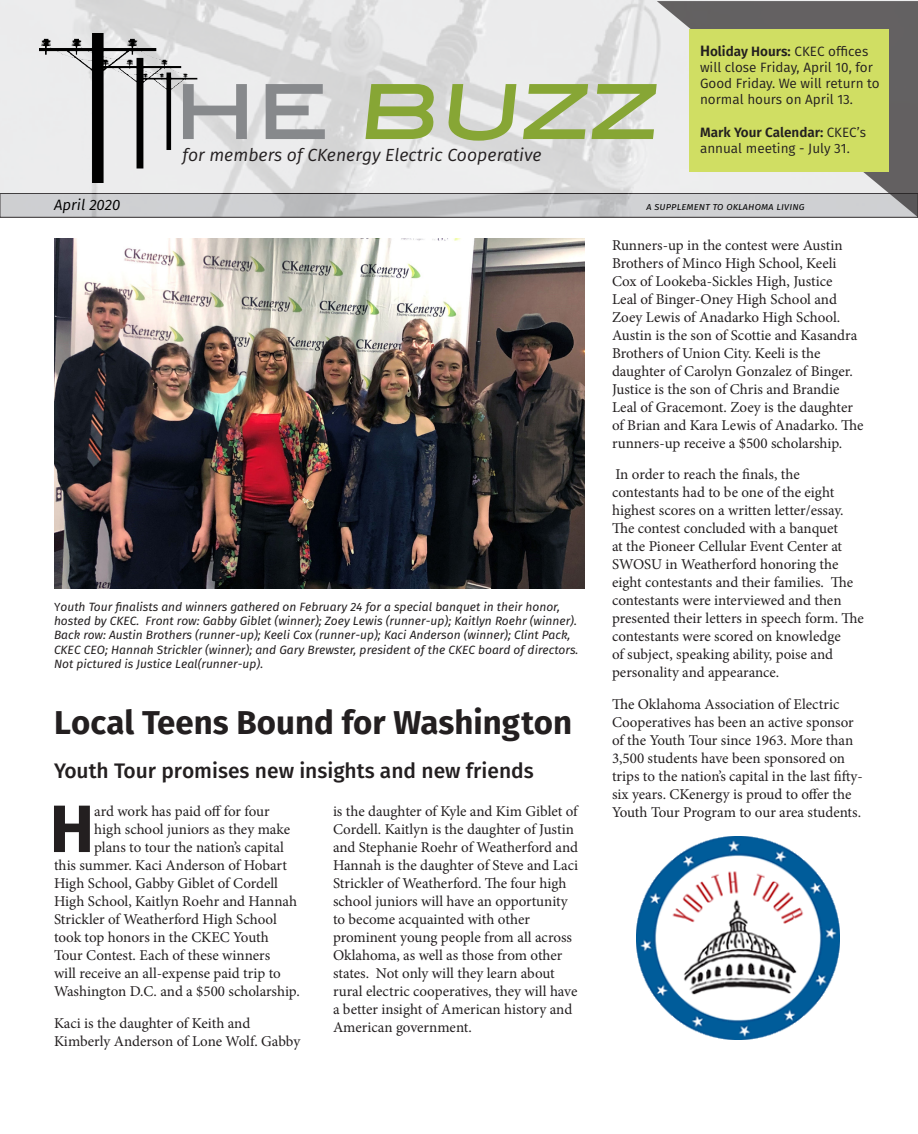
<style>
.page{position:relative;width:918px;height:1134px;background:#fff}
.page>*{position:absolute;margin:0;border:0;box-sizing:border-box;transform-origin:0 0}
.t1{font:500 89.4px "ITC Blair";color:#87a635}
.Buzz_Text_Style{font:700 66.9px "Fira Sans";color:#231f20}
.Buzz_Text_Style-2{font:700 33px "Fira Sans";color:#231f20}
.Buzz_Text_Style-3{font:500 21px "Fira Sans";color:#231f20}
.t2{font:italic 17.55px "Fira Sans";color:#231f20}
.Buzz_Text_Style-4{font:15px/18px "Minion Pro";letter-spacing:-.005em;color:#231f20}
.t3{font:italic 15px "Fira Sans";color:#000}
.t4{font:13.5px/16.2px "Fira Sans";color:#231f20}
.t5{font:italic 12px/14.4px "Fira Sans";color:#231f20}
.t6{font:italic 10.5px "Fira Sans";color:#000}
.s1{color:#87898c}
.s2{font-weight:600;font-size:15px}
.s3{font-weight:600}
.s4{font-family:"Myriad Pro";font-style:normal}
</style>
<div class="page">
<img style="left:0;top:0;width:918px;height:216px">
<img style="left:39px;top:34px;width:166px;height:149px">
<svg style="left:657px;top:1px;width:261px;height:216px"></svg>
<div style="left:689px;top:29px;width:200px;height:143px;background:#d0de63"></div>
<img style="left:54px;top:239px;width:531px;height:350px">
<img style="left:636px;top:837px;width:204px;height:203px">
<p class="t1" style="left:174px;top:53px;width:496px"><span class="s1">HE</span> BUZZ</p>
<p class="t2" style="left:182px;top:142px;width:361px">for members of CKenergy Electric Cooperative</p>
<p class="t4" style="left:700px;top:43px;width:181px"><span class="s2">H</span><span class="s3">oliday Hours:</span> CKEC offices will close Friday, April 10, for<br>Good Friday. We will return to normal hours on April 13.</p>
<p class="t4" style="left:700px;top:124px;width:168px"><span class="s3">Mark Your Calendar:</span> CKEC’s annual meeting - July 31.</p>
<p class="t3" style="left:54px;top:194px;width:68px">April 2020</p>
<p class="t6" style="left:646px;top:199px;width:160px">a supplement to oklahoma living</p>
<p class="t5" style="left:54px;top:599px;width:526px"><span class="s4">Y</span>outh Tour finalists and winners gathered on February 24 for a special banquet in their honor, hosted by CKEC. Front row: Gabby Giblet (winner); Zoey Lewis (runner-up); Kaitlyn Roehr (winner).<br>Back row: Austin Brothers (runner-up); Keeli Cox (runner-up); Kaci Anderson (winner); Clint Pack, CKEC CEO; Hannah Strickler (winner); and Gary Brewster, president of the CKEC board of directors.<br>Not pictured is Justice Leal(runner-up).</p>
<p class="Buzz_Text_Style-2" style="left:54px;top:700px;width:519px">Local Teens Bound for Washington</p>
<p class="Buzz_Text_Style-3" style="left:54px;top:755px;width:481px">Youth Tour promises new insights and new friends</p>
<p class="Buzz_Text_Style-4" style="left:333px;top:802px;width:247px">is the daughter of Kyle and Kim Giblet of Cordell. Kaitlyn is the daughter of Justin and Stephanie Roehr of Weatherford and Hannah is the daughter of Steve and Laci Strickler of Weatherford. The four high school juniors will have an opportunity to become acquainted with other prominent young people from all across Oklahoma, as well as those from other states. Not only will they learn about rural electric cooperatives, they will have a better insight of American history and American government.</p>
<p class="Buzz_Text_Style" style="left:50px;top:782px;width:46px">H</p>
<p class="Buzz_Text_Style-4" style="left:94px;top:802px;width:177px">ard work has paid off for four</p>
<p class="Buzz_Text_Style-4" style="left:94px;top:820px;width:198px">high school juniors as they make</p>
<p class="Buzz_Text_Style-4" style="left:94px;top:838px;width:191px">plans to tour the nation’s capital</p>
<p class="Buzz_Text_Style-4" style="left:54px;top:856px;width:234px">this summer. Kaci Anderson of Hobart</p>
<p class="Buzz_Text_Style-4" style="left:54px;top:874px;width:226px">High School, Gabby Giblet of Cordell</p>
<p class="Buzz_Text_Style-4" style="left:54px;top:892px;width:245px">High School, Kaitlyn Roehr and Hannah</p>
<p class="Buzz_Text_Style-4" style="left:54px;top:910px;width:224px">Strickler of Weatherford High School</p>
<p class="Buzz_Text_Style-4" style="left:54px;top:928px;width:216px">took top honors in the CKEC Youth</p>
<p class="Buzz_Text_Style-4" style="left:54px;top:946px;width:218px">Tour Contest. Each of these winners</p>
<p class="Buzz_Text_Style-4" style="left:54px;top:964px;width:228px">will receive an all-expense paid trip to</p>
<p class="Buzz_Text_Style-4" style="left:54px;top:982px;width:247px">Washington D.C. and a $500 scholarship.</p>
<p class="Buzz_Text_Style-4" style="left:54px;top:1014px;width:248px">Kaci is the daughter of Keith and<br>Kimberly Anderson of Lone Wolf. Gabby</p>
<p class="Buzz_Text_Style-4" style="left:612px;top:236px;width:253px">Runners-up in the contest were Austin Brothers of Minco High School, Keeli Cox of Lookeba-Sickles High, Justice<br>Leal of Binger-Oney High School and Zoey Lewis of Anadarko High School.<br>Austin is the son of Scottie and Kasandra Brothers of Union City. Keeli is the daughter of Carolyn Gonzalez of Binger.<br>Justice is the son of Chris and Brandie Leal of Gracemont. Zoey is the daughter of Brian and Kara Lewis of Anadarko. The runners-up receive a $500 scholarship.</p>
<p class="Buzz_Text_Style-4" style="left:612px;top:465px;width:253px">In order to reach the finals, the contestants had to be one of the eight highest scores on a written letter/essay.<br>The contest concluded with a banquet<br>at the Pioneer Cellular Event Center at SWOSU in Weatherford honoring the eight contestants and their families. The contestants were interviewed and then presented their letters in speech form. The contestants were scored on knowledge<br>of subject, speaking ability, poise and personality and appearance.</p>
<p class="Buzz_Text_Style-4" style="left:612px;top:695px;width:252px">The Oklahoma Association of Electric Cooperatives has been an active sponsor of the Youth Tour since 1963. More than 3,500 students have been sponsored on trips to the nation’s capital in the last fifty&shy;six years. CKenergy is proud to offer the Youth Tour Program to our area students.</p>
</div>
